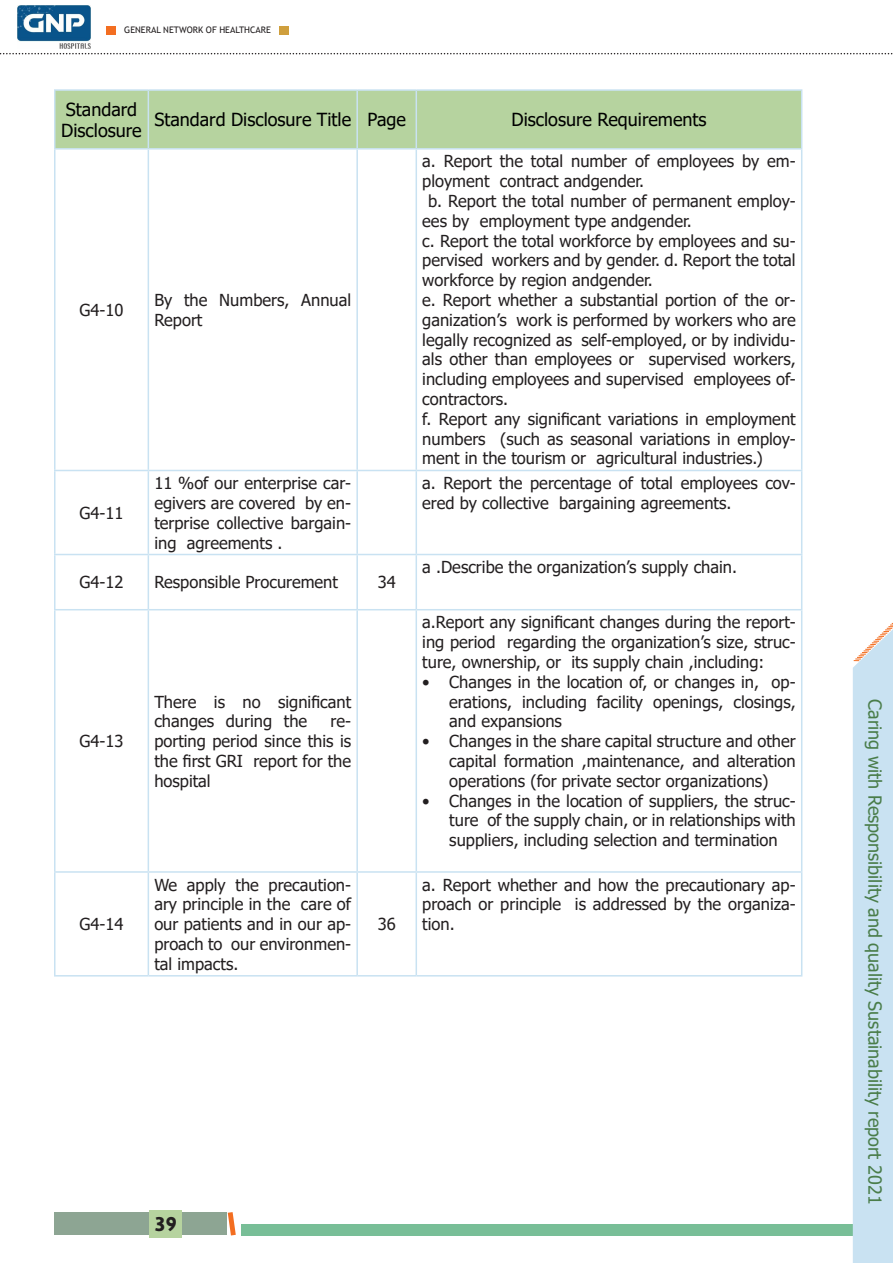
<style>
.page{position:relative;width:893px;height:1263px;background:#fff}
.page>*{position:absolute;margin:0;border:0;box-sizing:border-box;transform-origin:0 0}
.t1{font:22.5px "Hacen Tehran";color:#231f20}
.t2{font:18px/21.6px "Tahoma";color:#000}
.t3{font:18px "Tahoma";color:#4a7d4a}
.t4{font:16.5px/19.8px "Tahoma";color:#231f20;text-align:justify}
.t5{font:9px "Trebuchet MS";color:#231f20}
</style>
<div class="page">
<div style="left:241px;top:1224px;width:652px;height:11px;background:#78be97"></div>
<div style="left:54px;top:1212px;width:172px;height:23px;background:#8da593"></div>
<svg style="left:228px;top:1212px;width:8px;height:23px"></svg>
<div style="left:150px;top:1210px;width:32px;height:28px;background:#b6d39f"></div>
<div style="left:853px;top:623px;width:40px;height:640px;background:#c9e2f2"></div>
<svg style="left:0;top:53px;width:893px;height:1px"></svg>
<div style="left:106px;top:27px;width:10px;height:8px;background:#f36e21"></div>
<div style="left:280px;top:27px;width:9px;height:8px;background:#cf9f3d"></div>
<img style="left:17px;top:5px;width:74px;height:44px">
<div style="left:56px;top:91px;width:745px;height:57px;background:#b6d39f"></div>
<hr style="left:54px;top:89px;width:94px;height:2px;background:#c9e2f2">
<hr style="left:54px;top:91px;width:2px;height:57px;background:#c9e2f2">
<hr style="left:148px;top:89px;width:209px;height:2px;background:#c9e2f2">
<hr style="left:148px;top:91px;width:1px;height:57px;background:#c9e2f2">
<hr style="left:357px;top:89px;width:59px;height:2px;background:#c9e2f2">
<hr style="left:356px;top:91px;width:2px;height:57px;background:#c9e2f2">
<hr style="left:416px;top:89px;width:386px;height:2px;background:#c9e2f2">
<hr style="left:416px;top:91px;width:1px;height:57px;background:#c9e2f2">
<hr style="left:801px;top:91px;width:1px;height:57px;background:#c9e2f2">
<hr style="left:54px;top:148px;width:94px;height:2px;background:#c9e2f2">
<hr style="left:54px;top:150px;width:2px;height:320px;background:#c9e2f2">
<hr style="left:148px;top:148px;width:209px;height:2px;background:#c9e2f2">
<hr style="left:148px;top:150px;width:1px;height:320px;background:#c9e2f2">
<hr style="left:357px;top:148px;width:59px;height:2px;background:#c9e2f2">
<hr style="left:356px;top:150px;width:2px;height:320px;background:#c9e2f2">
<hr style="left:416px;top:148px;width:386px;height:2px;background:#c9e2f2">
<hr style="left:416px;top:150px;width:1px;height:320px;background:#c9e2f2">
<hr style="left:801px;top:150px;width:1px;height:320px;background:#c9e2f2">
<hr style="left:54px;top:470px;width:94px;height:1px;background:#c9e2f2">
<hr style="left:54px;top:471px;width:2px;height:83px;background:#c9e2f2">
<hr style="left:148px;top:470px;width:209px;height:1px;background:#c9e2f2">
<hr style="left:148px;top:471px;width:1px;height:83px;background:#c9e2f2">
<hr style="left:357px;top:470px;width:59px;height:1px;background:#c9e2f2">
<hr style="left:356px;top:471px;width:2px;height:83px;background:#c9e2f2">
<hr style="left:416px;top:470px;width:386px;height:1px;background:#c9e2f2">
<hr style="left:416px;top:471px;width:1px;height:83px;background:#c9e2f2">
<hr style="left:801px;top:471px;width:1px;height:83px;background:#c9e2f2">
<hr style="left:54px;top:554px;width:94px;height:1px;background:#c9e2f2">
<hr style="left:54px;top:555px;width:2px;height:54px;background:#c9e2f2">
<hr style="left:148px;top:554px;width:209px;height:1px;background:#c9e2f2">
<hr style="left:148px;top:555px;width:1px;height:54px;background:#c9e2f2">
<hr style="left:357px;top:554px;width:59px;height:1px;background:#c9e2f2">
<hr style="left:356px;top:555px;width:2px;height:54px;background:#c9e2f2">
<hr style="left:416px;top:554px;width:386px;height:1px;background:#c9e2f2">
<hr style="left:416px;top:555px;width:1px;height:54px;background:#c9e2f2">
<hr style="left:801px;top:555px;width:1px;height:54px;background:#c9e2f2">
<hr style="left:54px;top:609px;width:94px;height:1px;background:#c9e2f2">
<hr style="left:54px;top:610px;width:2px;height:261px;background:#c9e2f2">
<hr style="left:148px;top:609px;width:209px;height:1px;background:#c9e2f2">
<hr style="left:148px;top:610px;width:1px;height:261px;background:#c9e2f2">
<hr style="left:357px;top:609px;width:59px;height:1px;background:#c9e2f2">
<hr style="left:356px;top:610px;width:2px;height:261px;background:#c9e2f2">
<hr style="left:416px;top:609px;width:386px;height:1px;background:#c9e2f2">
<hr style="left:416px;top:610px;width:1px;height:261px;background:#c9e2f2">
<hr style="left:801px;top:610px;width:1px;height:261px;background:#c9e2f2">
<hr style="left:54px;top:871px;width:94px;height:2px;background:#c9e2f2">
<hr style="left:54px;top:873px;width:2px;height:102px;background:#c9e2f2">
<hr style="left:148px;top:871px;width:209px;height:2px;background:#c9e2f2">
<hr style="left:148px;top:873px;width:1px;height:102px;background:#c9e2f2">
<hr style="left:357px;top:871px;width:59px;height:2px;background:#c9e2f2">
<hr style="left:356px;top:873px;width:2px;height:102px;background:#c9e2f2">
<hr style="left:416px;top:871px;width:386px;height:2px;background:#c9e2f2">
<hr style="left:416px;top:873px;width:1px;height:102px;background:#c9e2f2">
<hr style="left:801px;top:873px;width:1px;height:102px;background:#c9e2f2">
<hr style="left:54px;top:975px;width:94px;height:1px;background:#c9e2f2">
<hr style="left:148px;top:975px;width:209px;height:1px;background:#c9e2f2">
<hr style="left:357px;top:975px;width:59px;height:1px;background:#c9e2f2">
<hr style="left:416px;top:975px;width:386px;height:1px;background:#c9e2f2">
<p class="t5" style="left:124px;top:24px;width:148px">GENERAL NETWORK OF HEALTHCARE</p>
<p class="t2" style="left:61px;top:99px;width:82px">Standard<br>Disclosure</p>
<p class="t2" style="left:154px;top:110px;width:198px">Standard Disclosure Title</p>
<p class="t2" style="left:368px;top:110px;width:40px">Page</p>
<p class="t2" style="left:511px;top:110px;width:197px">Disclosure Requirements</p>
<p class="t4" style="left:80px;top:301px;width:46px">G4-10</p>
<p class="t4" style="left:154px;top:291px;width:198px">By the Numbers, Annual<br>Report</p>
<p class="t4" style="left:422px;top:152px;width:375px">a. Report the total number of employees by em&shy;ployment contract andgender.</p>
<p class="t4" style="left:422px;top:192px;width:375px;text-indent:6px">b. Report the total number of permanent employ&shy;ees by employment type andgender.</p>
<p class="t4" style="left:422px;top:232px;width:375px">c. Report the total workforce by employees and su&shy;pervised workers and by gender. d. Report the total workforce by region andgender.</p>
<p class="t4" style="left:422px;top:291px;width:375px">e. Report whether a substantial portion of the or&shy;ganization’s work is performed by workers who are legally recognized as self-employed, or by individu&shy;als other than employees or supervised workers, including employees and supervised employees of&shy;contractors.</p>
<p class="t4" style="left:422px;top:410px;width:375px">f. Report any significant variations in employment numbers (such as seasonal variations in employ&shy;ment in the tourism or agricultural industries.)</p>
<p class="t4" style="left:80px;top:504px;width:46px">G4-11</p>
<p class="t4" style="left:154px;top:474px;width:198px">11 %of our enterprise car&shy;egivers are covered by en&shy;terprise collective bargain&shy;ing agreements .</p>
<p class="t4" style="left:422px;top:474px;width:375px">a. Report the percentage of total employees cov&shy;ered by collective bargaining agreements.</p>
<p class="t4" style="left:80px;top:573px;width:46px">G4-12</p>
<p class="t4" style="left:154px;top:573px;width:185px">Responsible Procurement</p>
<p class="t4" style="left:378px;top:573px;width:20px">34</p>
<p class="t4" style="left:80px;top:732px;width:46px">G4-13</p>
<p class="t4" style="left:154px;top:692px;width:198px">There is no significant changes during the</p>
<p class="t4" style="left:154px;top:712px;width:198px;text-indent:176px">re&shy;porting period since this is the first GRI report for the hospital</p>
<p class="t4" style="left:80px;top:915px;width:46px">G4-14</p>
<p class="t4" style="left:154px;top:876px;width:198px">We apply the precaution&shy;ary principle in the care of our patients and in our ap&shy;proach to our environmen&shy;tal impacts.</p>
<p class="t4" style="left:378px;top:915px;width:20px">36</p>
<p class="t4" style="left:422px;top:558px;width:316px">a .Describe the organization’s supply chain.</p>
<p class="t4" style="left:422px;top:613px;width:375px">a.Report any significant changes during the report&shy;ing period regarding the organization’s size, struc&shy;ture, ownership, or its supply chain ,including:</p>
<p class="t4" style="left:449px;top:673px;width:348px;text-indent:-27px">• Changes in the location of, or changes in, op&shy;erations, including facility openings, closings, and expansions</p>
<p class="t4" style="left:449px;top:732px;width:348px;text-indent:-27px">• Changes in the share capital structure and other capital formation ,maintenance, and alteration operations (for private sector organizations)</p>
<p class="t4" style="left:449px;top:791px;width:348px;text-indent:-27px">• Changes in the location of suppliers, the struc&shy;ture of the supply chain, or in relationships with suppliers, including selection and termination</p>
<p class="t4" style="left:422px;top:876px;width:375px">a. Report whether and how the precautionary ap&shy;proach or principle is addressed by the organiza&shy;tion.</p>
<h1 class="t1" style="left:155px;top:1208px;width:24px">39</h1>
<p class="t3" style="left:887px;top:699px;width:506px;rotate:90deg">Caring with Responsibility and quality Sustainability report 2021</p>
</div>
